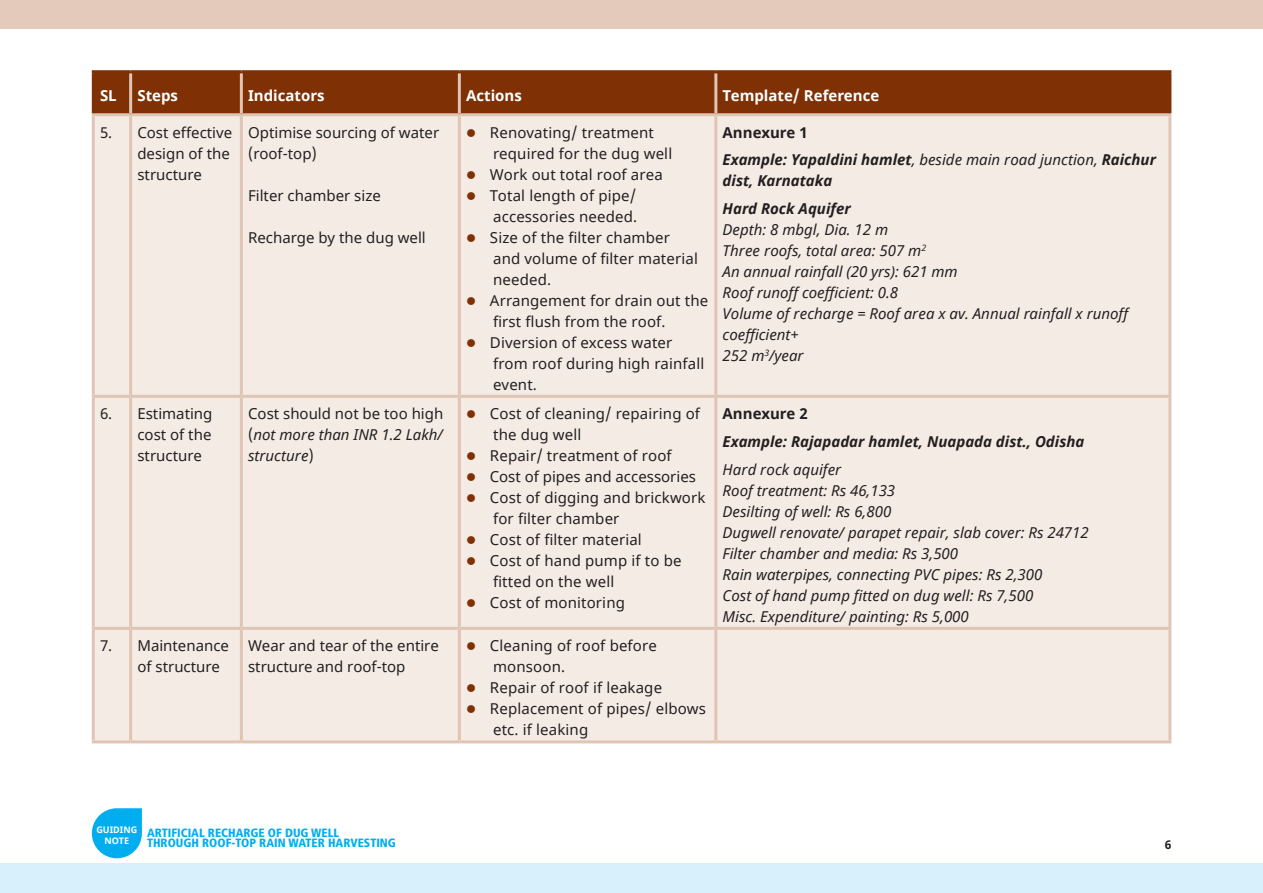
<style>
.page{position:relative;width:1263px;height:893px;background:#fff}
.page>*{position:absolute;margin:0;border:0;box-sizing:border-box;transform-origin:0 0}
.t1{font:15px/21px "Noto Sans";letter-spacing:.01em;color:#231f20}
.t2{font:italic 15px/21px "Noto Sans";color:#231f20}
.t3{font:italic 700 15px/27.8px "Noto Sans";color:#231f20}
.t4{font:700 15px "Noto Sans";color:#fff}
.t5{font:700 15px "Noto Sans";color:#231f20}
.t6{font:900 condensed 12px/10.8px "Frutiger LT Std";color:#00aeef}
.t7{font:700 12px "Noto Sans";color:#231f20}
.t8{font:700 9px/10.6px "Noto Sans";color:#fff;text-align:center}
.s1{color:#7f3105}
.s2{font-style:normal}
.s3{font-weight:400}
</style>
<div class="page">
<div style="left:0;top:864px;width:1263px;height:29px;background:#d4effb"></div>
<svg style="left:92px;top:808px;width:50px;height:50px;background:#29baf1"></svg>
<div style="left:0;top:0;width:1263px;height:28px;background:#e3cabb"></div>
<div style="left:95px;top:73px;width:1073px;height:40px;background:#7f3105"></div>
<div style="left:95px;top:116px;width:1073px;height:624px;background:#f4ebe5"></div>
<hr style="left:92px;top:113px;width:39px;height:3px;background:#e0c5b4">
<hr style="left:129px;top:73px;width:3px;height:40px;background:#e0c5b4">
<hr style="left:131px;top:113px;width:110px;height:3px;background:#e0c5b4">
<hr style="left:240px;top:73px;width:3px;height:40px;background:#e0c5b4">
<hr style="left:241px;top:113px;width:218px;height:3px;background:#e0c5b4">
<hr style="left:458px;top:73px;width:3px;height:40px;background:#e0c5b4">
<hr style="left:459px;top:113px;width:257px;height:3px;background:#e0c5b4">
<hr style="left:714px;top:73px;width:3px;height:40px;background:#e0c5b4">
<hr style="left:716px;top:113px;width:455px;height:3px;background:#e0c5b4">
<hr style="left:92px;top:116px;width:3px;height:279px;background:#e0c5b4">
<hr style="left:129px;top:116px;width:3px;height:279px;background:#e0c5b4">
<hr style="left:240px;top:116px;width:3px;height:279px;background:#e0c5b4">
<hr style="left:458px;top:116px;width:3px;height:279px;background:#e0c5b4">
<hr style="left:714px;top:116px;width:3px;height:279px;background:#e0c5b4">
<hr style="left:1168px;top:116px;width:3px;height:279px;background:#e0c5b4">
<hr style="left:92px;top:395px;width:39px;height:3px;background:#e0c5b4">
<hr style="left:92px;top:398px;width:3px;height:229px;background:#e0c5b4">
<hr style="left:92px;top:630px;width:3px;height:110px;background:#e0c5b4">
<hr style="left:131px;top:395px;width:110px;height:3px;background:#e0c5b4">
<hr style="left:129px;top:398px;width:3px;height:229px;background:#e0c5b4">
<hr style="left:129px;top:630px;width:3px;height:110px;background:#e0c5b4">
<hr style="left:241px;top:395px;width:218px;height:3px;background:#e0c5b4">
<hr style="left:240px;top:398px;width:3px;height:229px;background:#e0c5b4">
<hr style="left:240px;top:630px;width:3px;height:110px;background:#e0c5b4">
<hr style="left:459px;top:395px;width:257px;height:3px;background:#e0c5b4">
<hr style="left:458px;top:398px;width:3px;height:229px;background:#e0c5b4">
<hr style="left:458px;top:630px;width:3px;height:110px;background:#e0c5b4">
<hr style="left:716px;top:395px;width:455px;height:3px;background:#e0c5b4">
<hr style="left:714px;top:398px;width:3px;height:229px;background:#e0c5b4">
<hr style="left:1168px;top:398px;width:3px;height:229px;background:#e0c5b4">
<hr style="left:714px;top:630px;width:3px;height:110px;background:#e0c5b4">
<hr style="left:1168px;top:630px;width:3px;height:110px;background:#e0c5b4">
<hr style="left:92px;top:627px;width:39px;height:3px;background:#e0c5b4">
<hr style="left:92px;top:740px;width:39px;height:3px;background:#e0c5b4">
<hr style="left:131px;top:627px;width:110px;height:3px;background:#e0c5b4">
<hr style="left:131px;top:740px;width:110px;height:3px;background:#e0c5b4">
<hr style="left:241px;top:627px;width:218px;height:3px;background:#e0c5b4">
<hr style="left:241px;top:740px;width:218px;height:3px;background:#e0c5b4">
<hr style="left:459px;top:627px;width:257px;height:3px;background:#e0c5b4">
<hr style="left:459px;top:740px;width:257px;height:3px;background:#e0c5b4">
<hr style="left:716px;top:627px;width:455px;height:3px;background:#e0c5b4">
<hr style="left:716px;top:740px;width:455px;height:3px;background:#e0c5b4">
<hr style="left:92px;top:70px;width:39px;height:3px;background:#7f3105">
<hr style="left:92px;top:73px;width:3px;height:40px;background:#7f3105">
<hr style="left:131px;top:70px;width:110px;height:3px;background:#7f3105">
<hr style="left:241px;top:70px;width:218px;height:3px;background:#7f3105">
<hr style="left:459px;top:70px;width:257px;height:3px;background:#7f3105">
<hr style="left:716px;top:70px;width:455px;height:3px;background:#7f3105">
<hr style="left:1168px;top:73px;width:3px;height:40px;background:#7f3105">
<p class="t4" style="left:100px;top:85px;width:18px">SL</p>
<p class="t4" style="left:137px;top:85px;width:42px">Steps</p>
<p class="t4" style="left:248px;top:85px;width:78px">Indicators</p>
<p class="t4" style="left:466px;top:85px;width:57px">Actions</p>
<p class="t4" style="left:723px;top:85px;width:158px">Template/ Reference</p>
<p class="t1" style="left:137px;top:122px;width:96px;text-indent:-37px">5. Cost effective design of the structure</p>
<p class="t1" style="left:248px;top:122px;width:193px">Optimise sourcing of water (roof-top)</p>
<p class="t1" style="left:248px;top:185px;width:134px">Filter chamber size</p>
<p class="t1" style="left:248px;top:227px;width:179px">Recharge by the dug well</p>
<p class="t1" style="left:493px;top:122px;width:181px;text-indent:-27px"><span class="s1">●</span> Renovating/ treatment required for the dug well</p>
<p class="t1" style="left:466px;top:164px;width:198px"><span class="s1">●</span> Work out total roof area</p>
<p class="t1" style="left:466px;top:185px;width:173px;text-align:right"><span class="s1">●</span> Total length of pipe/ accessories needed.</p>
<p class="t1" style="left:493px;top:227px;width:206px;text-indent:-27px"><span class="s1">●</span> Size of the filter chamber and volume of filter material needed.</p>
<p class="t1" style="left:493px;top:290px;width:217px;text-indent:-27px"><span class="s1">●</span> Arrangement for drain out the first flush from the roof.</p>
<p class="t1" style="left:493px;top:332px;width:213px;text-indent:-27px"><span class="s1">●</span> Diversion of excess water from roof during high rainfall event.</p>
<p class="t3" style="left:723px;top:118px;width:435px"><span class="s2">Annexure 1<br></span>Example: Yapaldini hamlet<span class="s3">, beside main road junction,</span> Raichur</p>
<p class="t3" style="left:723px;top:167px;width:130px">dist, Karnataka<br>Hard Rock Aquifer</p>
<p class="t2" style="left:723px;top:219px;width:407px">Depth: 8 mbgl, Dia. 12 m<br>Three roofs, total area: 507 m<sup>2<br></sup>An annual rainfall (20 yrs): 621 mm<br>Roof runoff coefficient: 0.8<br>Volume of recharge = Roof area x av. Annual rainfall x runoff coefficient+<br>252 m<sup>3</sup>/year</p>
<p class="t1" style="left:137px;top:404px;width:77px;text-align:justify;text-indent:-37px">6. Estimating cost of the structure</p>
<p class="t2" style="left:248px;top:403px;width:197px;text-align:justify"><span class="s2">Cost should not be too high (</span>not more than INR 1.2 Lakh/ structure<span class="s2">)</span></p>
<p class="t1" style="left:493px;top:404px;width:209px;text-indent:-27px"><span class="s1">●</span> Cost of cleaning/ repairing of the dug well</p>
<p class="t1" style="left:466px;top:446px;width:207px"><span class="s1">●</span> Repair/ treatment of roof</p>
<p class="t1" style="left:466px;top:467px;width:231px"><span class="s1">●</span> Cost of pipes and accessories</p>
<p class="t1" style="left:493px;top:488px;width:214px;text-indent:-27px"><span class="s1">●</span> Cost of digging and brickwork for filter chamber</p>
<p class="t1" style="left:466px;top:530px;width:177px"><span class="s1">●</span> Cost of filter material</p>
<p class="t1" style="left:493px;top:551px;width:190px;text-indent:-27px"><span class="s1">●</span> Cost of hand pump if to be fitted on the well</p>
<p class="t1" style="left:466px;top:593px;width:160px"><span class="s1">●</span> Cost of monitoring</p>
<p class="t1" style="left:137px;top:636px;width:93px;text-indent:-37px">7. Maintenance of structure</p>
<p class="t1" style="left:248px;top:636px;width:192px">Wear and tear of the entire structure and roof-top</p>
<p class="t1" style="left:493px;top:636px;width:165px;text-indent:-27px"><span class="s1">●</span> Cleaning of roof before monsoon.</p>
<p class="t1" style="left:466px;top:678px;width:198px"><span class="s1">●</span> Repair of roof if leakage</p>
<p class="t1" style="left:493px;top:699px;width:214px;text-indent:-27px"><span class="s1">●</span> Replacement of pipes/ elbows etc. if leaking</p>
<p class="t5" style="left:723px;top:403px;width:87px">Annexure 2</p>
<p class="t3" style="left:723px;top:427px;width:363px">Example: Rajapadar hamlet, Nuapada dist., Odisha</p>
<p class="t2" style="left:723px;top:458px;width:368px">Hard rock aquifer<br>Roof treatment: Rs 46,133<br>Desilting of well: Rs 6,800<br>Dugwell renovate/ parapet repair, slab cover: Rs 24712<br>Filter chamber and media: Rs 3,500<br>Rain waterpipes, connecting PVC pipes: Rs 2,300<br>Cost of hand pump fitted on dug well: Rs 7,500<br>Misc. Expenditure/ painting: Rs 5,000</p>
<p class="t8" style="left:96px;top:825px;width:42px">GUIDING<br>NOTE</p>
<p class="t6" style="left:147px;top:827px;width:250px">ARTIFICIAL RECHARGE OF DUG WELL<br>THROUGH ROOF-TOP RAIN WATER HARVESTING</p>
<p class="t7" style="left:1165px;top:837px;width:8px">6</p>
</div>
